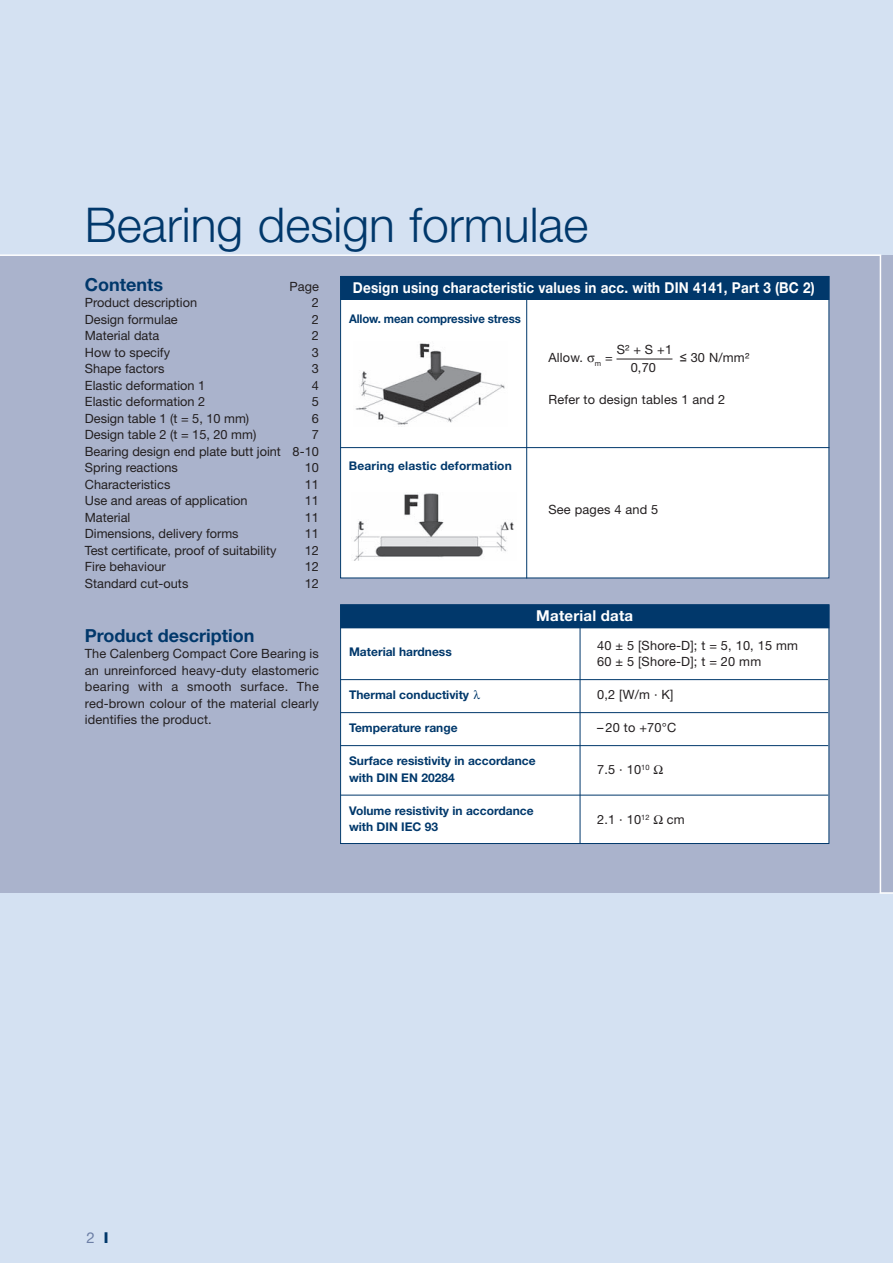
<style>
.page{position:relative;width:893px;height:1263px;background:#fff}
.page>*{position:absolute;margin:0;border:0;box-sizing:border-box;transform-origin:0 0}
.t1{font:300 48px "Helvetica Neue";color:#01386b}
.t2{font:700 18px "Helvetica Neue";color:#01386b}
.t3{font:700 15px "Helvetica Neue";letter-spacing:.015em;color:#fff;scale:.9 1}
.t4{font:700 15px "Helvetica Neue";letter-spacing:.015em;color:#fff}
.t5{font:15px "Helvetica Neue";color:#6d7fa6}
.t6{font:12.75px/16.5px "Helvetica Neue";color:#231f20;text-align:justify}
.t7{font:700 12px/16.5px "Helvetica Neue";color:#01386b}
.t8{font:700 12px "Helvetica Neue";color:#01386b;scale:.95 1}
.s1{font-family:"Arial"}
.s2{font-weight:800;color:#01386b}
</style>
<div class="page">
<div style="left:0;top:0;width:892px;height:1263px;background:#d4e1f2"></div>
<div style="left:0;top:255px;width:892px;height:638px;background:#aab3cc"></div>
<hr style="left:0;top:254px;width:881px;height:2px;background:#fff">
<svg style="left:880px;top:892px;width:12px;height:2px"></svg>
<hr style="left:879px;top:255px;width:2px;height:638px;background:#fff">
<div style="left:340px;top:276px;width:488px;height:302px;background:#fff"></div>
<div style="left:340px;top:276px;width:489px;height:24px;background:#01386b"></div>
<hr style="left:616px;top:359px;width:56px;height:1px;background:#231f20">
<hr style="left:526px;top:298px;width:1px;height:280px;background:#01386b">
<img style="left:355px;top:343px;width:150px;height:84px">
<img style="left:354px;top:493px;width:160px;height:67px">
<hr style="left:340px;top:447px;width:489px;height:1px;background:#01386b">
<div style="left:340px;top:605px;width:488px;height:239px;background:#fff"></div>
<div style="left:340px;top:604px;width:489px;height:24px;background:#01386b"></div>
<hr style="left:340px;top:679px;width:488px;height:1px;background:#01386b">
<hr style="left:340px;top:712px;width:488px;height:1px;background:#01386b">
<hr style="left:340px;top:745px;width:488px;height:1px;background:#01386b">
<hr style="left:340px;top:795px;width:488px;height:1px;background:#01386b">
<hr style="left:579px;top:627px;width:1px;height:217px;background:#01386b">
<h1 class="t1" style="left:85px;top:208px;width:505px">Bearing design formulae</h1>
<h2 class="t2" style="left:85px;top:278px;width:80px">Contents</h2>
<p class="t6" style="left:289px;top:279px;width:31px">Page</p>
<p class="t6" style="left:85px;top:296px;width:114px">Product description</p>
<p class="t6" style="left:312px;top:296px;width:9px">2</p>
<p class="t6" style="left:85px;top:312px;width:94px">Design formulae</p>
<p class="t6" style="left:312px;top:312px;width:9px">2</p>
<p class="t6" style="left:85px;top:329px;width:76px">Material data</p>
<p class="t6" style="left:312px;top:329px;width:9px">2</p>
<p class="t6" style="left:85px;top:345px;width:87px">How to specify</p>
<p class="t6" style="left:312px;top:345px;width:9px">3</p>
<p class="t6" style="left:85px;top:362px;width:81px">Shape factors</p>
<p class="t6" style="left:312px;top:362px;width:9px">3</p>
<p class="t6" style="left:85px;top:378px;width:122px">Elastic deformation 1</p>
<p class="t6" style="left:312px;top:378px;width:9px">4</p>
<p class="t6" style="left:85px;top:395px;width:122px">Elastic deformation 2</p>
<p class="t6" style="left:312px;top:395px;width:9px">5</p>
<p class="t6" style="left:85px;top:411px;width:166px">Design table 1 (t = 5, 10 mm)</p>
<p class="t6" style="left:312px;top:411px;width:9px">6</p>
<p class="t6" style="left:85px;top:428px;width:173px">Design table 2 (t = 15, 20 mm)</p>
<p class="t3" style="left:353px;top:282px;width:514px">Design using characteristic values in acc. with DIN 4141, Part 3 (BC 2)</p>
<p class="t8" style="left:349px;top:314px;width:182px">Allow. mean compressive stress</p>
<p class="t6" style="left:548px;top:350px;width:66px">Allow. <sub>m</sub> =</p>
<p class="t6" style="left:616px;top:343px;width:57px">S² + S +1</p>
<p class="t6" style="left:679px;top:350px;width:71px"><span class="s1">≤</span> 30 N/mm²</p>
<p class="t6" style="left:630px;top:361px;width:27px">0,70</p>
<p class="t6" style="left:548px;top:392px;width:178px">Refer to design tables 1 and 2</p>
<p class="t6" style="left:85px;top:428px;width:235px;text-indent:227px">7<br>Bearing design end plate butt joint 8-10<br>Spring reactions</p>
<p class="t7" style="left:349px;top:459px;width:165px">Bearing elastic deformation</p>
<p class="t6" style="left:305px;top:461px;width:16px">10</p>
<p class="t6" style="left:85px;top:477px;width:87px">Characteristics</p>
<p class="t6" style="left:305px;top:477px;width:16px">11</p>
<p class="t6" style="left:85px;top:494px;width:164px">Use and areas of application</p>
<p class="t6" style="left:305px;top:494px;width:16px">11</p>
<p class="t6" style="left:85px;top:510px;width:47px">Material</p>
<p class="t6" style="left:305px;top:510px;width:16px">11</p>
<p class="t6" style="left:85px;top:527px;width:155px">Dimensions, delivery forms</p>
<p class="t6" style="left:305px;top:527px;width:16px">11</p>
<p class="t6" style="left:85px;top:543px;width:193px">Test certificate, proof of suitability</p>
<p class="t6" style="left:305px;top:543px;width:16px">12</p>
<p class="t6" style="left:85px;top:560px;width:82px">Fire behaviour</p>
<p class="t6" style="left:305px;top:560px;width:16px">12</p>
<p class="t6" style="left:85px;top:576px;width:105px">Standard cut-outs</p>
<p class="t6" style="left:305px;top:576px;width:16px">12</p>
<h2 class="t2" style="left:85px;top:629px;width:171px">Product description</h2>
<p class="t6" style="left:85px;top:647px;width:235px">The Calenberg Compact Core Bearing is an unreinforced heavy-duty elastomeric bearing with a smooth surface. The red-brown colour of the material clearly identifies the product.</p>
<p class="t6" style="left:548px;top:503px;width:111px">See pages 4 and 5</p>
<p class="t4" style="left:536px;top:611px;width:98px">Material data</p>
<p class="t7" style="left:349px;top:644px;width:104px">Material hardness</p>
<p class="t6" style="left:597px;top:638px;width:202px">40 ± 5 [Shore-D]; t = 5, 10, 15 mm<br>60 ± 5 [Shore-D]; t = 20 mm</p>
<p class="t7" style="left:349px;top:688px;width:121px">Thermal conductivity</p>
<p class="t6" style="left:597px;top:688px;width:78px">0,2 [W/m · K]</p>
<p class="t7" style="left:349px;top:721px;width:110px">Temperature range</p>
<p class="t6" style="left:597px;top:721px;width:80px">– 20 to +70°C</p>
<p class="t7" style="left:349px;top:754px;width:188px">Surface resistivity in accordance with DIN EN 20284</p>
<p class="t6" style="left:597px;top:763px;width:54px">7.5 · 10<sup>10</sup></p>
<p class="t7" style="left:349px;top:803px;width:186px">Volume resistivity in accordance with DIN IEC 93</p>
<p class="t6" style="left:597px;top:812px;width:54px">2.1 · 10<sup>12</sup></p>
<p class="t6" style="left:667px;top:812px;width:19px">cm</p>
<p class="t5" style="left:86px;top:1233px;width:24px">2 <span class="s2">I</span></p>
</div>
